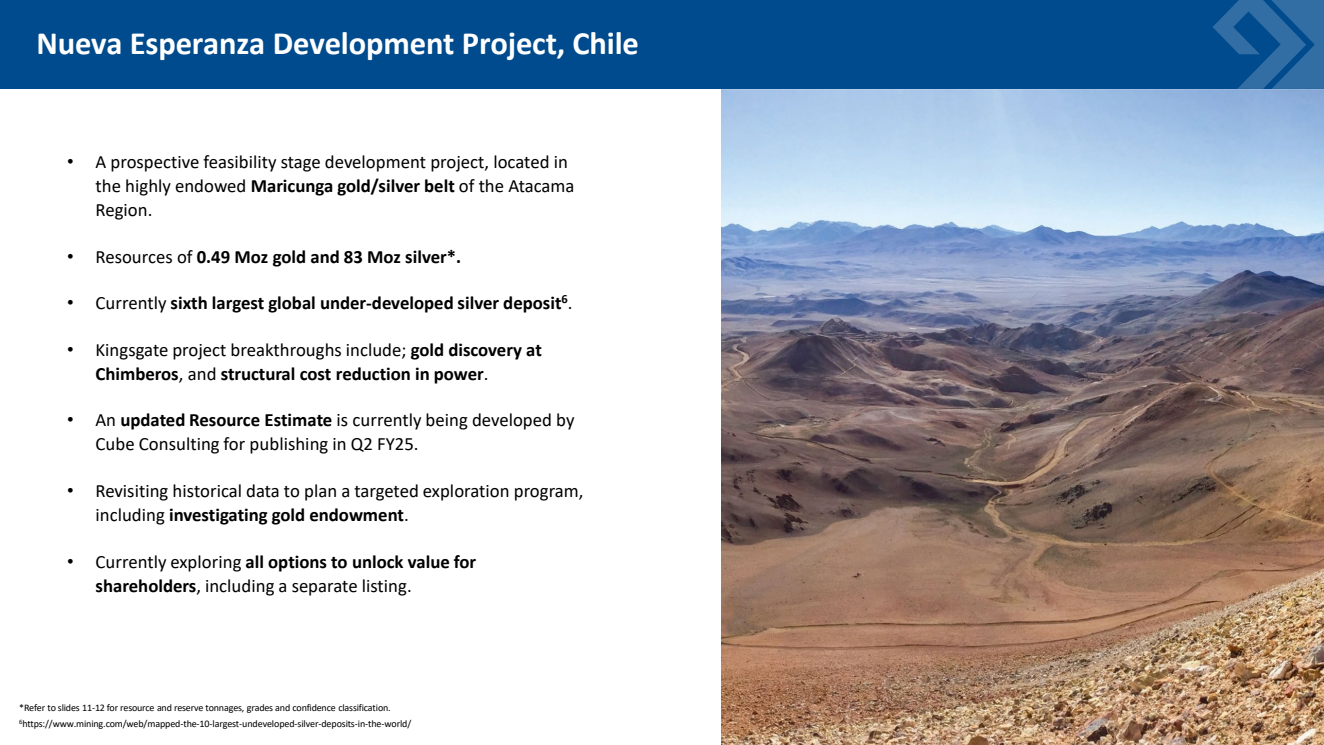
<style>
.page{position:relative;width:1324px;height:745px;background:#fff}
.page>*{position:absolute;margin:0;border:0;box-sizing:border-box;transform-origin:0 0}
.t1{font:700 32.5px "Calibri";letter-spacing:-.005em;color:#fff}
.t2{font:18.75px/24px "Calibri";color:#000}
.t3{font:700 18.75px/24px "Calibri";color:#000}
.t4{font:10px "Calibri";letter-spacing:-.02em;color:#000}
.s1{font-family:"Arial"}
.s2{font-weight:700}
.s3{font-family:"Arial";font-weight:400}
.s4{font-weight:400}
</style>
<div class="page">
<div style="left:0;top:0;width:1323px;height:89px;background:#004b8d"></div>
<svg style="left:1213px;top:0;width:110px;height:89px"></svg>
<img style="left:722px;top:89px;width:601px;height:655px">
<h2 class="t1" style="left:36px;top:21px;width:604px">Nueva Esperanza Development Project, Chile</h2>
<p class="t2" style="left:95px;top:149px;width:480px;text-indent:-28px"><span class="s1">•</span> A prospective feasibility stage development project, located in the highly endowed <span class="s2">Maricunga gold/silver belt</span> of the Atacama<br>Region.</p>
<p class="t3" style="left:67px;top:244px;width:395px"><span class="s3">•</span> <span class="s4">Resources of</span> 0.49 Moz gold and 83 Moz silver*.</p>
<p class="t3" style="left:67px;top:290px;width:506px"><span class="s3">•</span> <span class="s4">Currently</span> sixth largest global under-developed silver deposit<sup>6</sup><span class="s4">.</span></p>
<p class="t3" style="left:95px;top:337px;width:448px;text-indent:-28px"><span class="s3">•</span> <span class="s4">Kingsgate project breakthroughs include;</span> gold discovery at<br>Chimberos<span class="s4">, and</span> structural cost reduction in power<span class="s4">.</span></p>
<p class="t2" style="left:95px;top:407px;width:480px;text-indent:-28px"><span class="s1">•</span> An <span class="s2">updated Resource Estimate</span> is currently being developed by<br>Cube Consulting for publishing in Q2 FY25.</p>
<p class="t2" style="left:95px;top:478px;width:489px;text-indent:-28px"><span class="s1">•</span> Revisiting historical data to plan a targeted exploration program, including <span class="s2">investigating gold endowment</span>.</p>
<p class="t2" style="left:95px;top:549px;width:382px;text-indent:-28px"><span class="s1">•</span> Currently exploring <span class="s2">all options to unlock value for shareholders</span>, including a separate listing.</p>
<p class="t4" style="left:19px;top:700px;width:373px">*Refer to slides 11-12 for resource and reserve tonnages, grades and confidence classification.</p>
<p class="t4" style="left:19px;top:716px;width:393px"><sup>6</sup>https://www.mining.com/web/mapped-the-10-largest-undeveloped-silver-deposits-in-the-world/</p>
</div>
